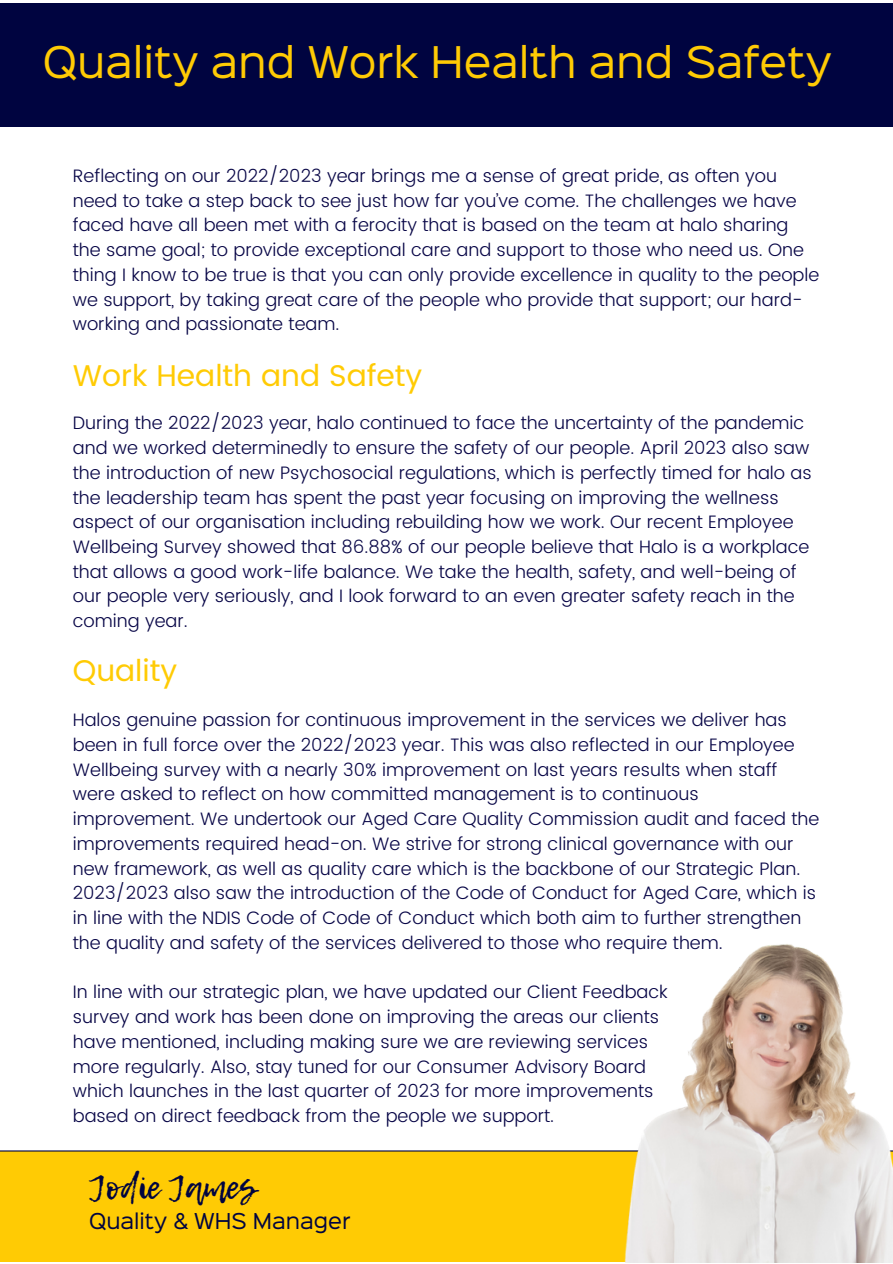
<style>
.page{position:relative;width:893px;height:1264px;background:#fff}
.page>*{position:absolute;margin:0;border:0;box-sizing:border-box;transform-origin:0 0}
.t1{font:39.3px "Sinkin Sans 400";color:#ffcb04}
.t2{font:33.15px "Lemon Tuesday";color:#000440}
.t3{font:30px "Poppins";color:#ffcb04}
.t4{font:19.65px "Sinkin Sans 400";color:#000440}
.t5{font:300 18px/24.8px "Poppins";color:#070546}
</style>
<div class="page">
<div style="left:0;top:1151px;width:892px;height:111px;background:#ffcb04"></div>
<div style="left:0;top:3px;width:892px;height:124px;background:#000440"></div>
<hr style="left:0;top:1150px;width:892px;height:1px;background:#000440">
<img style="left:595px;top:944px;width:297px;height:317px">
<p class="t1" style="left:43px;top:46px;width:790px">Quality and Work Health and Safety</p>
<p class="t5" style="left:73px;top:163px;width:748px">Reflecting on our 2022/2023 year brings me a sense of great pride, as often you need to take a step back to see just how far you’ve come. The challenges we have faced have all been met with a ferocity that is based on the team at halo sharing the same goal; to provide exceptional care and support to those who need us. One thing I know to be true is that you can only provide excellence in quality to the people we support, by taking great care of the people who provide that support; our hard&shy;working and passionate team.</p>
<p class="t3" style="left:73px;top:358px;width:351px">Work Health and Safety</p>
<p class="t5" style="left:73px;top:410px;width:740px">During the 2022/2023 year, halo continued to face the uncertainty of the pandemic and we worked determinedly to ensure the safety of our people. April 2023 also saw the introduction of new Psychosocial regulations, which is perfectly timed for halo as the leadership team has spent the past year focusing on improving the wellness aspect of our organisation including rebuilding how we work. Our recent Employee Wellbeing Survey showed that 86.88% of our people believe that Halo is a workplace that allows a good work-life balance. We take the health, safety, and well-being of our people very seriously, and I look forward to an even greater safety reach in the coming year.</p>
<p class="t3" style="left:73px;top:652px;width:106px">Quality</p>
<p class="t5" style="left:73px;top:707px;width:748px">Halos genuine passion for continuous improvement in the services we deliver has been in full force over the 2022/2023 year. This was also reflected in our Employee Wellbeing survey with a nearly 30% improvement on last years results when staff were asked to reflect on how committed management is to continuous improvement. We undertook our Aged Care Quality Commission audit and faced the improvements required head-on. We strive for strong clinical governance with our new framework, as well as quality care which is the backbone of our Strategic Plan.<br>2023/2023 also saw the introduction of the Code of Conduct for Aged Care, which is in line with the NDIS Code of Code of Conduct which both aim to further strengthen the quality and safety of the services delivered to those who require them.</p>
<p class="t5" style="left:73px;top:979px;width:596px">In line with our strategic plan, we have updated our Client Feedback</p>
<p class="t5" style="left:73px;top:1004px;width:588px">survey and work has been done on improving the areas our clients</p>
<p class="t5" style="left:73px;top:1029px;width:576px">have mentioned, including making sure we are reviewing services</p>
<p class="t5" style="left:73px;top:1053px;width:574px">more regularly. Also, stay tuned for our Consumer Advisory Board</p>
<p class="t5" style="left:73px;top:1078px;width:582px">which launches in the last quarter of 2023 for more improvements</p>
<p class="t5" style="left:73px;top:1103px;width:483px">based on direct feedback from the people we support.</p>
<p class="t2" style="left:89px;top:1162px;width:168px">Jodie James</p>
<p class="t4" style="left:89px;top:1213px;width:262px">Quality &amp; WHS Manager</p>
</div>
